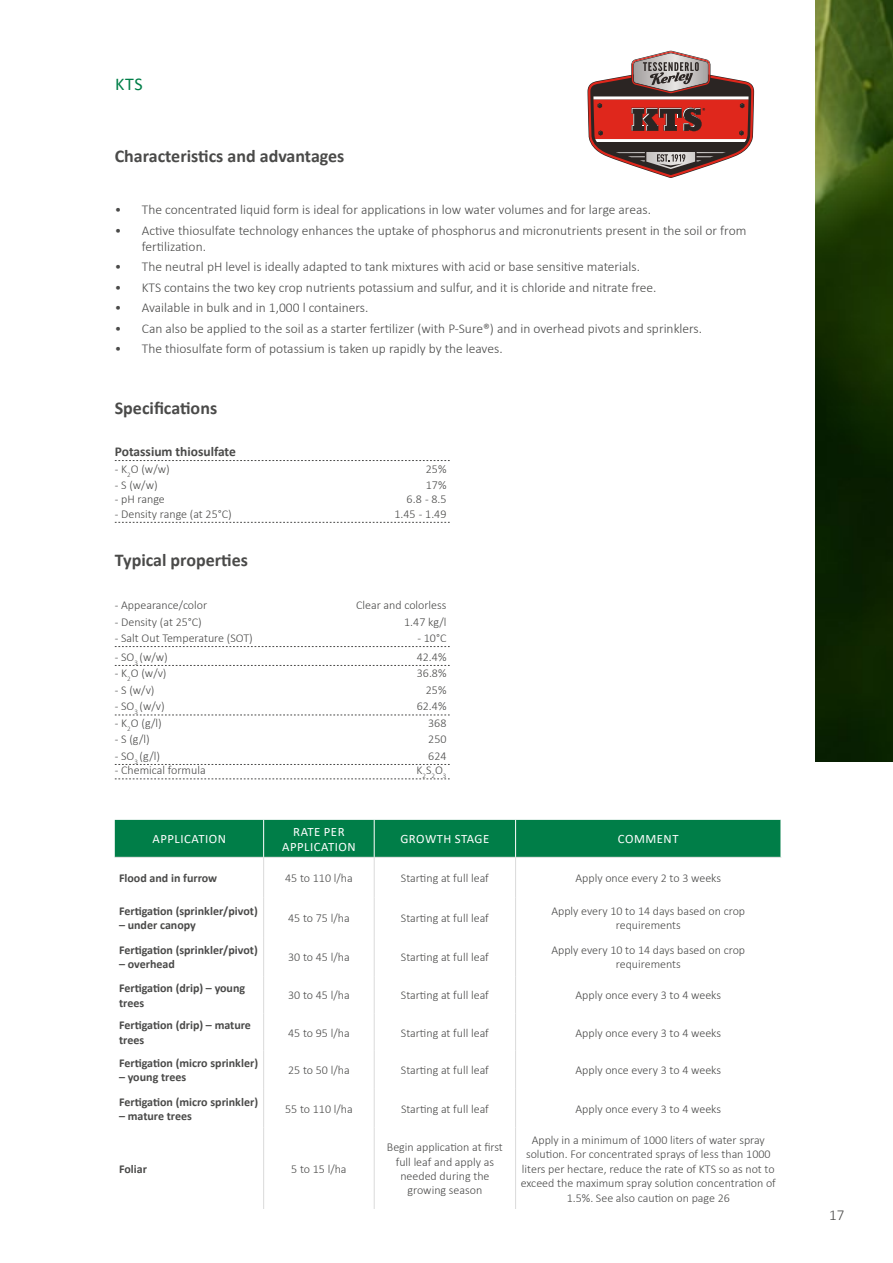
<style>
.page{position:relative;width:893px;height:1263px;background:#fff}
.page>*{position:absolute;margin:0;border:0;box-sizing:border-box;transform-origin:0 0}
.t1{font:700 18px "Calibri";color:#4a4a49}
.t2{font:18px "Calibri";color:#007e48}
.t3{font:300 15px "Calibri";color:#4a4a49}
.t4{font:300 13.5px/16.2px "Calibri";color:#4a4a49}
.t5{font:700 13.5px "Calibri";color:#4a4a49}
.t6{font:12.75px/15.3px "Calibri";letter-spacing:.04em;color:#fff;text-align:center}
.t7{font:300 12px/14.4px "Calibri";color:#4a4a49;text-align:center}
.t8{font:700 12px/14.4px "Calibri";color:#4a4a49}
</style>
<div class="page">
<img style="left:815px;top:0;width:78px;height:762px">
<div style="left:115px;top:820px;width:666px;height:37px;background:#007e48"></div>
<hr style="left:263px;top:820px;width:1px;height:37px;background:#fff">
<hr style="left:374px;top:820px;width:1px;height:37px;background:#fff">
<hr style="left:515px;top:820px;width:1px;height:37px;background:#fff">
<hr style="left:115px;top:857px;width:149px;height:1px;background:#e0e0df">
<hr style="left:264px;top:857px;width:110px;height:1px;background:#e0e0df">
<hr style="left:374px;top:857px;width:142px;height:1px;background:#e0e0df">
<hr style="left:516px;top:857px;width:265px;height:1px;background:#e0e0df">
<hr style="left:263px;top:858px;width:1px;height:40px;background:#dadada">
<hr style="left:263px;top:898px;width:1px;height:39px;background:#dadada">
<hr style="left:263px;top:937px;width:1px;height:39px;background:#dadada">
<hr style="left:263px;top:976px;width:1px;height:37px;background:#dadada">
<hr style="left:263px;top:1013px;width:1px;height:37px;background:#dadada">
<hr style="left:263px;top:1050px;width:1px;height:39px;background:#dadada">
<hr style="left:263px;top:1089px;width:1px;height:38px;background:#dadada">
<hr style="left:263px;top:1127px;width:1px;height:82px;background:#dadada">
<hr style="left:374px;top:858px;width:1px;height:40px;background:#dadada">
<hr style="left:515px;top:858px;width:1px;height:40px;background:#dadada">
<hr style="left:374px;top:898px;width:1px;height:39px;background:#dadada">
<hr style="left:515px;top:898px;width:1px;height:39px;background:#dadada">
<hr style="left:374px;top:937px;width:1px;height:39px;background:#dadada">
<hr style="left:515px;top:937px;width:1px;height:39px;background:#dadada">
<hr style="left:374px;top:976px;width:1px;height:37px;background:#dadada">
<hr style="left:515px;top:976px;width:1px;height:37px;background:#dadada">
<hr style="left:374px;top:1013px;width:1px;height:37px;background:#dadada">
<hr style="left:515px;top:1013px;width:1px;height:37px;background:#dadada">
<hr style="left:374px;top:1050px;width:1px;height:39px;background:#dadada">
<hr style="left:515px;top:1050px;width:1px;height:39px;background:#dadada">
<hr style="left:374px;top:1089px;width:1px;height:38px;background:#dadada">
<hr style="left:515px;top:1089px;width:1px;height:38px;background:#dadada">
<hr style="left:374px;top:1127px;width:1px;height:82px;background:#dadada">
<hr style="left:515px;top:1127px;width:1px;height:82px;background:#dadada">
<svg style="left:587px;top:51px;width:167px;height:127px"></svg>
<svg style="left:115px;top:460px;width:335px;height:1px"></svg>
<svg style="left:115px;top:522px;width:335px;height:1px"></svg>
<svg style="left:115px;top:646px;width:335px;height:1px"></svg>
<svg style="left:115px;top:665px;width:335px;height:1px"></svg>
<svg style="left:115px;top:715px;width:335px;height:1px"></svg>
<svg style="left:115px;top:764px;width:335px;height:1px"></svg>
<svg style="left:115px;top:779px;width:335px;height:1px"></svg>
<h1 class="t2" style="left:115px;top:72px;width:29px">KTS</h1>
<h1 class="t1" style="left:115px;top:143px;width:231px">Characteristics and advantages</h1>
<p class="t4" style="left:115px;top:201px;width:538px">• The concentrated liquid form is ideal for applications in low water volumes and for large areas.</p>
<p class="t4" style="left:142px;top:222px;width:606px;text-indent:-27px">• Active thiosulfate technology enhances the uptake of phosphorus and micronutrients present in the soil or from fertilization.</p>
<p class="t4" style="left:115px;top:259px;width:527px">• The neutral pH level is ideally adapted to tank mixtures with acid or base sensitive materials.</p>
<p class="t4" style="left:115px;top:279px;width:543px">• KTS contains the two key crop nutrients potassium and sulfur, and it is chloride and nitrate free.</p>
<p class="t4" style="left:115px;top:300px;width:255px">• Available in bulk and in 1,000 l containers.</p>
<p class="t4" style="left:115px;top:320px;width:589px">• Can also be applied to the soil as a starter fertilizer (with P-Sure®) and in overhead pivots and sprinklers.</p>
<p class="t4" style="left:115px;top:340px;width:389px">• The thiosulfate form of potassium is taken up rapidly by the leaves.</p>
<h1 class="t1" style="left:115px;top:395px;width:104px">Specifications</h1>
<p class="t5" style="left:115px;top:442px;width:123px">Potassium thiosulfate</p>
<p class="t7" style="left:115px;top:461px;width:56px">- K<sub>2</sub>O (w/w)</p>
<p class="t7" style="left:426px;top:461px;width:22px">25%</p>
<p class="t7" style="left:115px;top:478px;width:44px">- S (w/w)</p>
<p class="t7" style="left:426px;top:478px;width:22px">17%</p>
<p class="t7" style="left:115px;top:492px;width:52px">- pH range</p>
<p class="t7" style="left:407px;top:492px;width:41px">6.8 - 8.5</p>
<p class="t7" style="left:115px;top:507px;width:119px">- Density range (at 25°C)</p>
<p class="t7" style="left:394px;top:507px;width:54px">1.45 - 1.49</p>
<h1 class="t1" style="left:115px;top:548px;width:135px">Typical properties</h1>
<p class="t7" style="left:115px;top:598px;width:94px">- Appearance/color</p>
<p class="t7" style="left:356px;top:598px;width:92px">Clear and colorless</p>
<p class="t7" style="left:115px;top:614px;width:89px">- Density (at 25°C)</p>
<p class="t7" style="left:404px;top:614px;width:44px">1.47 kg/l</p>
<p class="t7" style="left:115px;top:631px;width:139px">- Salt Out Temperature (SOT)</p>
<p class="t7" style="left:417px;top:631px;width:31px">- 10°C</p>
<p class="t7" style="left:115px;top:650px;width:55px">- SO<sub>3</sub> (w/w)</p>
<p class="t7" style="left:417px;top:650px;width:31px">42.4%</p>
<p class="t7" style="left:115px;top:666px;width:53px">- K<sub>2</sub>O (w/v)</p>
<p class="t7" style="left:417px;top:666px;width:31px">36.8%</p>
<p class="t7" style="left:115px;top:683px;width:41px">- S (w/v)</p>
<p class="t7" style="left:426px;top:683px;width:22px">25%</p>
<p class="t7" style="left:115px;top:699px;width:51px">- SO<sub>3</sub> (w/v)</p>
<p class="t7" style="left:417px;top:699px;width:31px">62.4%</p>
<p class="t7" style="left:115px;top:716px;width:48px">- K<sub>2</sub>O (g/l)</p>
<p class="t7" style="left:428px;top:716px;width:20px">368</p>
<p class="t7" style="left:115px;top:732px;width:36px">- S (g/l)</p>
<p class="t7" style="left:428px;top:732px;width:20px">250</p>
<p class="t7" style="left:115px;top:749px;width:47px">- SO<sub>3</sub> (g/l)</p>
<p class="t7" style="left:428px;top:749px;width:20px">624</p>
<p class="t7" style="left:115px;top:763px;width:92px">- Chemical formula</p>
<p class="t7" style="left:416px;top:763px;width:31px">K<sub>2</sub>S<sub>2</sub>O<sub>3</sub></p>
<p class="t6" style="left:153px;top:831px;width:75px">APPLICATION</p>
<p class="t6" style="left:282px;top:823px;width:75px">RATE PER<br>APPLICATION</p>
<p class="t6" style="left:400px;top:831px;width:91px">GROWTH STAGE</p>
<p class="t6" style="left:618px;top:831px;width:62px">COMMENT</p>
<p class="t8" style="left:119px;top:871px;width:100px">Flood and in furrow</p>
<p class="t7" style="left:285px;top:871px;width:69px">45 to 110 l/ha</p>
<p class="t7" style="left:401px;top:871px;width:89px">Starting at full leaf</p>
<p class="t7" style="left:575px;top:871px;width:147px">Apply once every 2 to 3 weeks</p>
<p class="t8" style="left:119px;top:903px;width:140px">Fertigation (sprinkler/pivot)</p>
<p class="t8" style="left:119px;top:918px;width:78px">– under canopy</p>
<p class="t7" style="left:288px;top:910px;width:63px">45 to 75 l/ha</p>
<p class="t7" style="left:401px;top:910px;width:89px">Starting at full leaf</p>
<p class="t7" style="left:551px;top:903px;width:195px">Apply every 10 to 14 days based on crop requirements</p>
<p class="t8" style="left:119px;top:942px;width:140px">Fertigation (sprinkler/pivot)</p>
<p class="t8" style="left:119px;top:957px;width:57px">– overhead</p>
<p class="t7" style="left:288px;top:950px;width:63px">30 to 45 l/ha</p>
<p class="t7" style="left:401px;top:950px;width:89px">Starting at full leaf</p>
<p class="t7" style="left:551px;top:943px;width:195px">Apply every 10 to 14 days based on crop requirements</p>
<p class="t8" style="left:119px;top:981px;width:128px">Fertigation (drip) – young trees</p>
<p class="t7" style="left:288px;top:988px;width:63px">30 to 45 l/ha</p>
<p class="t7" style="left:401px;top:988px;width:89px">Starting at full leaf</p>
<p class="t7" style="left:575px;top:988px;width:147px">Apply once every 3 to 4 weeks</p>
<p class="t8" style="left:119px;top:1018px;width:133px">Fertigation (drip) – mature trees</p>
<p class="t7" style="left:288px;top:1025px;width:63px">45 to 95 l/ha</p>
<p class="t7" style="left:401px;top:1025px;width:89px">Starting at full leaf</p>
<p class="t7" style="left:575px;top:1025px;width:147px">Apply once every 3 to 4 weeks</p>
<p class="t8" style="left:119px;top:1056px;width:140px">Fertigation (micro sprinkler)</p>
<p class="t8" style="left:119px;top:1070px;width:69px">– young trees</p>
<p class="t7" style="left:288px;top:1063px;width:63px">25 to 50 l/ha</p>
<p class="t7" style="left:401px;top:1063px;width:89px">Starting at full leaf</p>
<p class="t7" style="left:575px;top:1063px;width:147px">Apply once every 3 to 4 weeks</p>
<p class="t8" style="left:119px;top:1094px;width:140px">Fertigation (micro sprinkler)</p>
<p class="t8" style="left:119px;top:1108px;width:74px">– mature trees</p>
<p class="t7" style="left:285px;top:1101px;width:69px">55 to 110 l/ha</p>
<p class="t7" style="left:401px;top:1101px;width:89px">Starting at full leaf</p>
<p class="t7" style="left:575px;top:1101px;width:147px">Apply once every 3 to 4 weeks</p>
<p class="t8" style="left:119px;top:1161px;width:29px">Foliar</p>
<p class="t7" style="left:291px;top:1161px;width:57px">5 to 15 l/ha</p>
<p class="t7" style="left:387px;top:1140px;width:117px">Begin application at first full leaf and apply as needed during the growing season</p>
<p class="t7" style="left:521px;top:1133px;width:257px">Apply in a minimum of 1000 liters of water spray solution. For concentrated sprays of less than 1000 liters per hectare, reduce the rate of KTS so as not to exceed the maximum spray solution concentration of 1.5%. See also caution on page 26</p>
<p class="t3" style="left:829px;top:1206px;width:17px">17</p>
</div>
